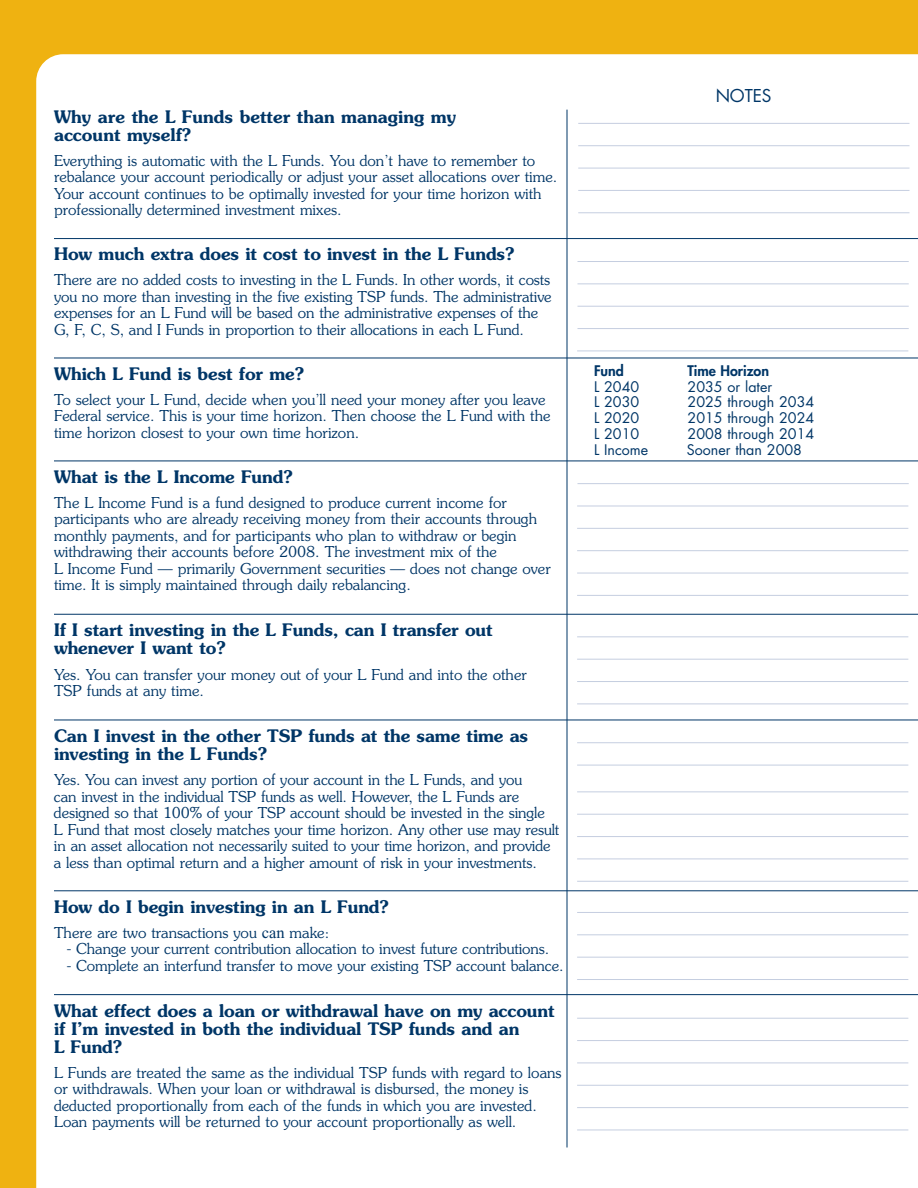
<style>
.page{position:relative;width:918px;height:1188px;background:#efb211}
.page>*{position:absolute;margin:0;border:0;box-sizing:border-box;transform-origin:0 0}
.t1{font:600 17.25px/18px "Souvenir Std";letter-spacing:-.005em;color:#003667}
.t2{font:17.25px "Futura";letter-spacing:-.005em;color:#003667}
.t3{font:300 15px/16.5px "Souvenir Std";color:#003667}
.t4{font:14.25px "Futura";color:#003667}
.t5{font:800 14.25px "Futura";color:#003667}
.s1{font-family:"Times";font-weight:400;font-size:16.5px}
</style>
<div class="page">
<div style="left:36px;top:54px;width:882px;height:1134px;background:#fff"></div>
<hr style="left:54px;top:238px;width:864px;height:1px;background:#003667">
<hr style="left:54px;top:358px;width:864px;height:1px;background:#003667">
<hr style="left:54px;top:461px;width:864px;height:1px;background:#003667">
<hr style="left:54px;top:614px;width:864px;height:1px;background:#003667">
<hr style="left:54px;top:720px;width:864px;height:1px;background:#003667">
<hr style="left:54px;top:890px;width:864px;height:1px;background:#003667">
<hr style="left:54px;top:994px;width:864px;height:1px;background:#003667">
<hr style="left:567px;top:110px;width:1px;height:1037px;background:#003667">
<hr style="left:578px;top:123px;width:331px;height:1px;background:#c5cee0">
<hr style="left:578px;top:145px;width:331px;height:1px;background:#c5cee0">
<hr style="left:578px;top:190px;width:331px;height:1px;background:#c5cee0">
<hr style="left:578px;top:168px;width:331px;height:1px;background:#c5cee0">
<hr style="left:578px;top:212px;width:331px;height:1px;background:#c5cee0">
<hr style="left:578px;top:483px;width:331px;height:1px;background:#c5cee0">
<hr style="left:578px;top:261px;width:331px;height:1px;background:#c5cee0">
<hr style="left:578px;top:328px;width:331px;height:1px;background:#c5cee0">
<hr style="left:577px;top:351px;width:331px;height:1px;background:#c5cee0">
<hr style="left:578px;top:283px;width:331px;height:1px;background:#c5cee0">
<hr style="left:578px;top:306px;width:331px;height:1px;background:#c5cee0">
<hr style="left:577px;top:704px;width:331px;height:1px;background:#c5cee0">
<hr style="left:577px;top:742px;width:331px;height:1px;background:#c5cee0">
<hr style="left:577px;top:859px;width:331px;height:1px;background:#c5cee0">
<hr style="left:577px;top:881px;width:331px;height:1px;background:#c5cee0">
<hr style="left:577px;top:791px;width:331px;height:1px;background:#c5cee0">
<hr style="left:577px;top:765px;width:331px;height:1px;background:#c5cee0">
<hr style="left:577px;top:814px;width:331px;height:1px;background:#c5cee0">
<hr style="left:577px;top:836px;width:331px;height:1px;background:#c5cee0">
<hr style="left:577px;top:636px;width:331px;height:1px;background:#c5cee0">
<hr style="left:577px;top:659px;width:331px;height:1px;background:#c5cee0">
<hr style="left:577px;top:681px;width:331px;height:1px;background:#c5cee0">
<hr style="left:577px;top:506px;width:331px;height:1px;background:#c5cee0">
<hr style="left:577px;top:528px;width:331px;height:1px;background:#c5cee0">
<hr style="left:577px;top:550px;width:331px;height:1px;background:#c5cee0">
<hr style="left:577px;top:573px;width:331px;height:1px;background:#c5cee0">
<hr style="left:577px;top:595px;width:331px;height:1px;background:#c5cee0">
<hr style="left:577px;top:979px;width:331px;height:1px;background:#c5cee0">
<hr style="left:577px;top:1018px;width:331px;height:1px;background:#c5cee0">
<hr style="left:577px;top:957px;width:331px;height:1px;background:#c5cee0">
<hr style="left:577px;top:934px;width:331px;height:1px;background:#c5cee0">
<hr style="left:577px;top:912px;width:331px;height:1px;background:#c5cee0">
<hr style="left:577px;top:1040px;width:331px;height:1px;background:#c5cee0">
<hr style="left:577px;top:1107px;width:331px;height:1px;background:#c5cee0">
<hr style="left:577px;top:1130px;width:331px;height:1px;background:#c5cee0">
<hr style="left:577px;top:1085px;width:331px;height:1px;background:#c5cee0">
<hr style="left:577px;top:1063px;width:331px;height:1px;background:#c5cee0">
<p class="t1" style="left:54px;top:109px;width:404px">Why are the L Funds better than managing my account myself?</p>
<p class="t3" style="left:54px;top:153px;width:505px">Everything is automatic with the L Funds. You don’t have to remember to rebalance your account periodically or adjust your asset allocations over time.<br>Your account continues to be optimally invested for your time horizon with professionally determined investment mixes.</p>
<p class="t1" style="left:54px;top:247px;width:462px">How much extra does it cost to invest in the L Funds?</p>
<p class="t3" style="left:54px;top:273px;width:499px">There are no added costs to investing in the L Funds. In other words, it costs you no more than investing in the five existing TSP funds. The administrative expenses for an L Fund will be based on the administrative expenses of the G, F, C, S, and I Funds in proportion to their allocations in each L Fund.</p>
<p class="t1" style="left:54px;top:366px;width:252px">Which L Fund is best for me?</p>
<p class="t3" style="left:54px;top:392px;width:498px">To select your L Fund, decide when you’ll need your money after you leave<br>Federal service. This is your time horizon. Then choose the L Fund with the time horizon closest to your own time horizon.</p>
<p class="t1" style="left:54px;top:469px;width:240px">What is the L Income Fund?</p>
<p class="t3" style="left:54px;top:495px;width:498px">The L Income Fund is a fund designed to produce current income for participants who are already receiving money from their accounts through monthly payments, and for participants who plan to withdraw or begin withdrawing their accounts before 2008. The investment mix of the<br>L Income Fund — primarily Government securities — does not change over time. It is simply maintained through daily rebalancing.</p>
<p class="t1" style="left:54px;top:623px;width:440px">If I start investing in the L Funds, can I transfer out whenever I want to?</p>
<p class="t3" style="left:54px;top:667px;width:474px">Yes. You can transfer your money out of your L Fund and into the other<br>TSP funds at any time.</p>
<p class="t1" style="left:54px;top:728px;width:476px">Can I invest in the other TSP funds at the same time as investing in the L Funds?</p>
<p class="t3" style="left:54px;top:773px;width:507px">Yes. You can invest any portion of your account in the L Funds, and you<br>can invest in the individual TSP funds as well. However, the L Funds are designed so that 100% of your TSP account should be invested in the single<br>L Fund that most closely matches your time horizon. Any other use may result in an asset allocation not necessarily suited to your time horizon, and provide a less than optimal return and a higher amount of risk in your investments.</p>
<p class="t1" style="left:54px;top:899px;width:336px">How do I begin investing in an L Fund?</p>
<p class="t3" style="left:54px;top:925px;width:277px">There are two transactions you <span class="s1">can</span> make:</p>
<p class="t3" style="left:67px;top:942px;width:484px">- Change your current contribution allocation to invest future contributions.</p>
<p class="t3" style="left:67px;top:958px;width:498px">- Complete an interfund transfer to move your existing TSP account balance.</p>
<p class="t1" style="left:54px;top:1003px;width:502px">What effect does a loan or withdrawal have on my account if I’m invested in both the individual TSP funds and an<br>L Fund?</p>
<p class="t3" style="left:54px;top:1065px;width:509px">L Funds are treated the same as the individual TSP funds with regard to loans or withdrawals. When your loan or withdrawal is disbursed, the money is deducted proportionally from each of the funds in which you are invested.<br>Loan payments will be returned to your account proportionally as well.</p>
<p class="t2" style="left:716px;top:88px;width:57px">NOTES</p>
<p class="t5" style="left:594px;top:364px;width:31px">Fund</p>
<p class="t5" style="left:687px;top:364px;width:83px">Time Horizon</p>
<p class="t4" style="left:594px;top:380px;width:47px">L 2040</p>
<p class="t4" style="left:688px;top:380px;width:86px">2035 or later</p>
<p class="t4" style="left:594px;top:396px;width:47px">L 2030</p>
<p class="t4" style="left:688px;top:396px;width:128px">2025 through 2034</p>
<p class="t4" style="left:594px;top:411px;width:47px">L 2020</p>
<p class="t4" style="left:688px;top:411px;width:128px">2015 through 2024</p>
<p class="t4" style="left:594px;top:427px;width:47px">L 2010</p>
<p class="t4" style="left:688px;top:427px;width:128px">2008 through 2014</p>
<p class="t4" style="left:594px;top:443px;width:56px">L Income</p>
<p class="t4" style="left:687px;top:443px;width:117px">Sooner than 2008</p>
</div>
